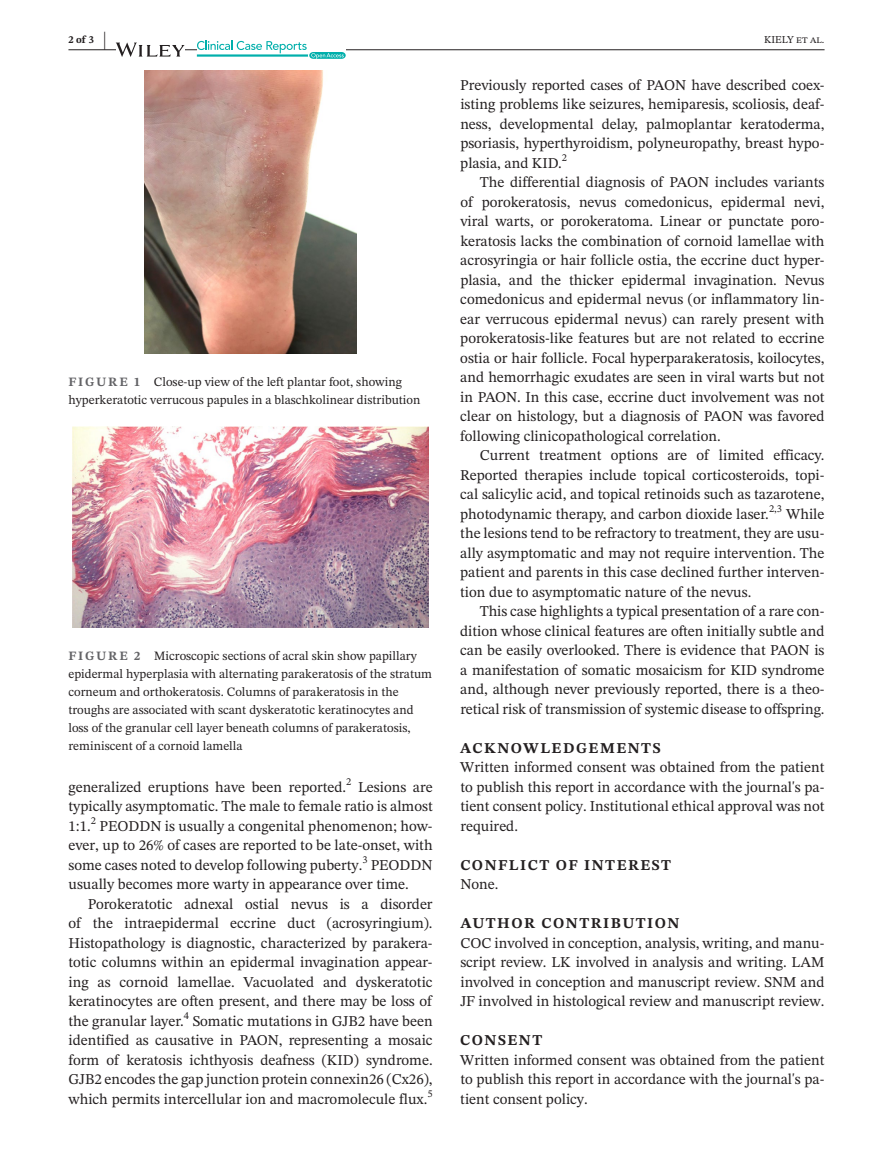
<style>
.page{position:relative;width:893px;height:1174px;background:#fff}
.page>*{position:absolute;margin:0;border:0;box-sizing:border-box;transform-origin:0 0}
.t1{font:15px/19.5px "STIX Two Text";color:#231f20;text-align:justify}
.t2{font:700 15px "STIX Two Text";letter-spacing:.1em;color:#231f20}
.t3{font:12.75px/18px "STIX Two Text";color:#231f20}
.t4{font:10.5px "STIX Two Text";color:#231f20}
.t5{font:700 10.5px "STIX Two Text";color:#231f20}
.s1{font-size:21px}
.s2{font-weight:700;color:#636366}
</style>
<div class="page">
<hr style="left:68px;top:49px;width:756px;height:1px;background:#231f20">
<svg style="left:116px;top:43px;width:69px;height:14px"></svg>
<svg style="left:197px;top:41px;width:149px;height:18px"></svg>
<img style="left:144px;top:70px;width:213px;height:284px">
<img style="left:73px;top:427px;width:355px;height:201px">
<p class="t5" style="left:68px;top:32px;width:39px">2 of 3 <span class="s1">|</span></p>
<p class="t4" style="left:764px;top:32px;width:62px">KIELY et al.</p>
<p class="t3" style="left:68px;top:372px;width:353px"><span class="s2">FIGURE 1</span> Close-up view of the left plantar foot, showing hyperkeratotic verrucous papules in a blaschkolinear distribution</p>
<p class="t3" style="left:68px;top:646px;width:365px"><span class="s2">FIGURE 2</span> Microscopic sections of acral skin show papillary epidermal hyperplasia with alternating parakeratosis of the stratum corneum and orthokeratosis. Columns of parakeratosis in the troughs are associated with scant dyskeratotic keratinocytes and loss of the granular cell layer beneath columns of parakeratosis, reminiscent of a cornoid lamella</p>
<p class="t1" style="left:68px;top:777px;width:279px">generalized eruptions have been reported.</p>
<p class="t4" style="left:346px;top:774px;width:7px">2</p>
<p class="t1" style="left:68px;top:777px;width:366px;text-indent:290px">Lesions are typically asymptomatic. The male to female ratio is almost 1:1.</p>
<p class="t4" style="left:91px;top:813px;width:7px">2</p>
<p class="t1" style="left:68px;top:816px;width:366px;text-indent:31px">PEODDN is usually a congenital phenomenon; how&shy;ever, up to 26% of cases are reported to be late-onset, with some cases noted to develop following puberty.</p>
<p class="t4" style="left:363px;top:852px;width:7px">3</p>
<p class="t1" style="left:68px;top:855px;width:366px;text-indent:302px">PEODDN usually becomes more warty in appearance over time.</p>
<p class="t1" style="left:68px;top:894px;width:366px;text-indent:20px">Porokeratotic adnexal ostial nevus is a disorder of the intraepidermal eccrine duct (acrosyringium).<br>Histopathology is diagnostic, characterized by parakera&shy;totic columns within an epidermal invagination appear&shy;ing as cornoid lamellae. Vacuolated and dyskeratotic keratinocytes are often present, and there may be loss of the granular layer.</p>
<p class="t4" style="left:184px;top:1008px;width:7px">4</p>
<p class="t1" style="left:68px;top:1011px;width:366px;text-indent:124px">Somatic mutations in GJB2 have been identified as causative in PAON, representing a mosaic form of keratosis ichthyosis deafness (KID) syndrome.<br>GJB2 encodes the gap junction protein connexin26 (Cx26), which permits intercellular ion and macromolecule flux.</p>
<p class="t4" style="left:427px;top:1086px;width:7px">5</p>
<p class="t1" style="left:460px;top:75px;width:366px">Previously reported cases of PAON have described coex&shy;isting problems like seizures, hemiparesis, scoliosis, deaf&shy;ness, developmental delay, palmoplantar keratoderma, psoriasis, hyperthyroidism, polyneuropathy, breast hypo&shy;plasia, and KID.</p>
<p class="t4" style="left:562px;top:150px;width:7px">2</p>
<p class="t1" style="left:460px;top:172px;width:366px;text-indent:20px">The differential diagnosis of PAON includes variants of porokeratosis, nevus comedonicus, epidermal nevi, viral warts, or porokeratoma. Linear or punctate poro&shy;keratosis lacks the combination of cornoid lamellae with acrosyringia or hair follicle ostia, the eccrine duct hyper&shy;plasia, and the thicker epidermal invagination. Nevus comedonicus and epidermal nevus (or inflammatory lin&shy;ear verrucous epidermal nevus) can rarely present with porokeratosis-like features but are not related to eccrine ostia or hair follicle. Focal hyperparakeratosis, koilocytes, and hemorrhagic exudates are seen in viral warts but not in PAON. In this case, eccrine duct involvement was not clear on histology, but a diagnosis of PAON was favored following clinicopathological correlation.</p>
<p class="t1" style="left:460px;top:445px;width:366px;text-indent:20px">Current treatment options are of limited efficacy.<br>Reported therapies include topical corticosteroids, topi&shy;cal salicylic acid, and topical retinoids such as tazarotene, photodynamic therapy, and carbon dioxide laser.</p>
<p class="t4" style="left:769px;top:501px;width:15px">2,3</p>
<p class="t1" style="left:460px;top:504px;width:366px;text-indent:326px">While the lesions tend to be refractory to treatment, they are usu&shy;ally asymptomatic and may not require intervention. The patient and parents in this case declined further interven&shy;tion due to asymptomatic nature of the nevus.</p>
<p class="t1" style="left:460px;top:601px;width:366px;text-indent:19px">This case highlights a typical presentation of a rare con&shy;dition whose clinical features are often initially subtle and can be easily overlooked. There is evidence that PAON is a manifestation of somatic mosaicism for KID syndrome and, although never previously reported, there is a theo&shy;retical risk of transmission of systemic disease to offspring.</p>
<p class="t2" style="left:460px;top:737px;width:202px">ACKNOWLEDGEMENTS</p>
<p class="t1" style="left:460px;top:757px;width:366px">Written informed consent was obtained from the patient to publish this report in accordance with the journal's pa&shy;tient consent policy. Institutional ethical approval was not required.</p>
<p class="t2" style="left:460px;top:854px;width:212px">CONFLICT OF INTEREST</p>
<p class="t1" style="left:460px;top:874px;width:40px">None.</p>
<p class="t2" style="left:460px;top:912px;width:221px">AUTHOR CONTRIBUTION</p>
<p class="t1" style="left:460px;top:933px;width:366px">COC involved in conception, analysis, writing, and manu&shy;script review. LK involved in analysis and writing. LAM involved in conception and manuscript review. SNM and JF involved in histological review and manuscript review.</p>
<p class="t2" style="left:460px;top:1029px;width:83px">CONSENT</p>
<p class="t1" style="left:460px;top:1050px;width:366px">Written informed consent was obtained from the patient to publish this report in accordance with the journal's pa&shy;tient consent policy.</p>
</div>
